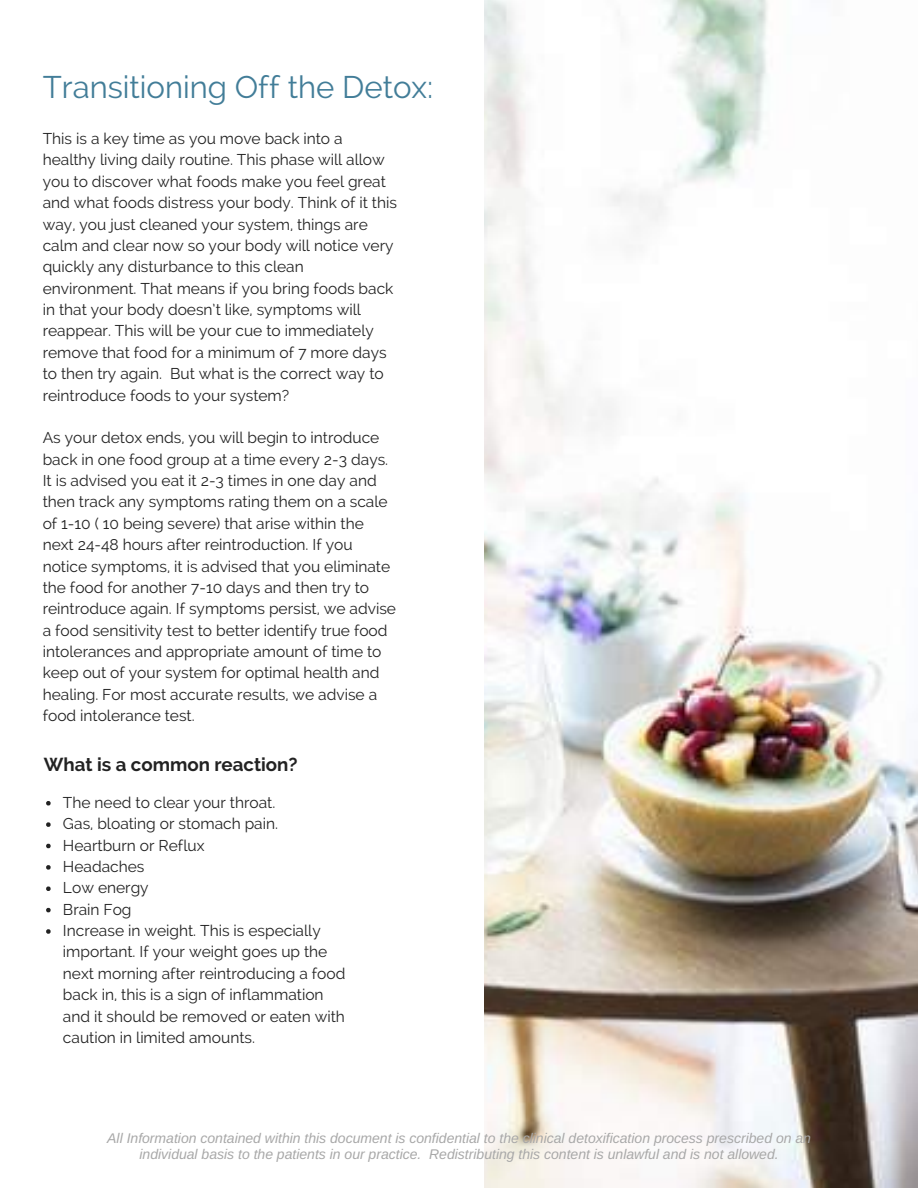
<style>
.page{position:relative;width:918px;height:1188px;background:#fff}
.page>*{position:absolute;margin:0;border:0;box-sizing:border-box;transform-origin:0 0}
.t1{font:31.2px "Raleway";color:#427d98}
.t2{font:700 18.75px "Raleway";color:#222}
.t3{font:15.6px/21.3px "Raleway";color:#222}
.t4{font:italic 13.95px/15.8px "Arimo";color:#a8a8a8;text-align:center}
</style>
<div class="page">
<img style="left:484px;top:0;width:434px;height:1188px">
<svg style="left:46px;top:801px;width:5px;height:5px"></svg>
<svg style="left:46px;top:822px;width:5px;height:5px"></svg>
<svg style="left:46px;top:844px;width:5px;height:4px"></svg>
<svg style="left:46px;top:865px;width:5px;height:5px"></svg>
<svg style="left:46px;top:886px;width:5px;height:5px"></svg>
<svg style="left:46px;top:908px;width:5px;height:4px"></svg>
<svg style="left:46px;top:929px;width:5px;height:5px"></svg>
<h1 class="t1" style="left:43px;top:69px;width:392px">Transitioning Off the Detox:</h1>
<p class="t3" style="left:43px;top:128px;width:356px">This is a key time as you move back into a healthy living daily routine. This phase will allow you to discover what foods make you feel great and what foods distress your body. Think of it this way, you just cleaned your system, things are calm and clear now so your body will notice very quickly any disturbance to this clean environment. That means if you bring foods back in that your body doesn’t like, symptoms will reappear. This will be your cue to immediately remove that food for a minimum of 7 more days to then try again. But what is the correct way to reintroduce foods to your system?</p>
<p class="t3" style="left:43px;top:427px;width:355px">As your detox ends, you will begin to introduce back in one food group at a time every 2-3 days.<br>It is advised you eat it 2-3 times in one day and then track any symptoms rating them on a scale of 1-10 ( 10 being severe) that arise within the next 24-48 hours after reintroduction. If you notice symptoms, it is advised that you eliminate the food for another 7-10 days and then try to reintroduce again. If symptoms persist, we advise a food sensitivity test to better identify true food intolerances and appropriate amount of time to keep out of your system for optimal health and healing. For most accurate results, we advise a food intolerance test.</p>
<p class="t2" style="left:44px;top:753px;width:255px">What is a common reaction?</p>
<p class="t3" style="left:63px;top:792px;width:284px">The need to clear your throat.<br>Gas, bloating or stomach pain.<br>Heartburn or Reflux<br>Headaches<br>Low energy<br>Brain Fog<br>Increase in weight. This is especially important. If your weight goes up the next morning after reintroducing a food back in, this is a sign of inflammation and it should be removed or eaten with caution in limited amounts.</p>
<p class="t4" style="left:107px;top:1131px;width:705px">All Information contained within this document is confidential to the clinical detoxification process prescribed on an individual basis to the patients in our practice. Redistributing this content is unlawful and is not allowed.</p>
</div>
